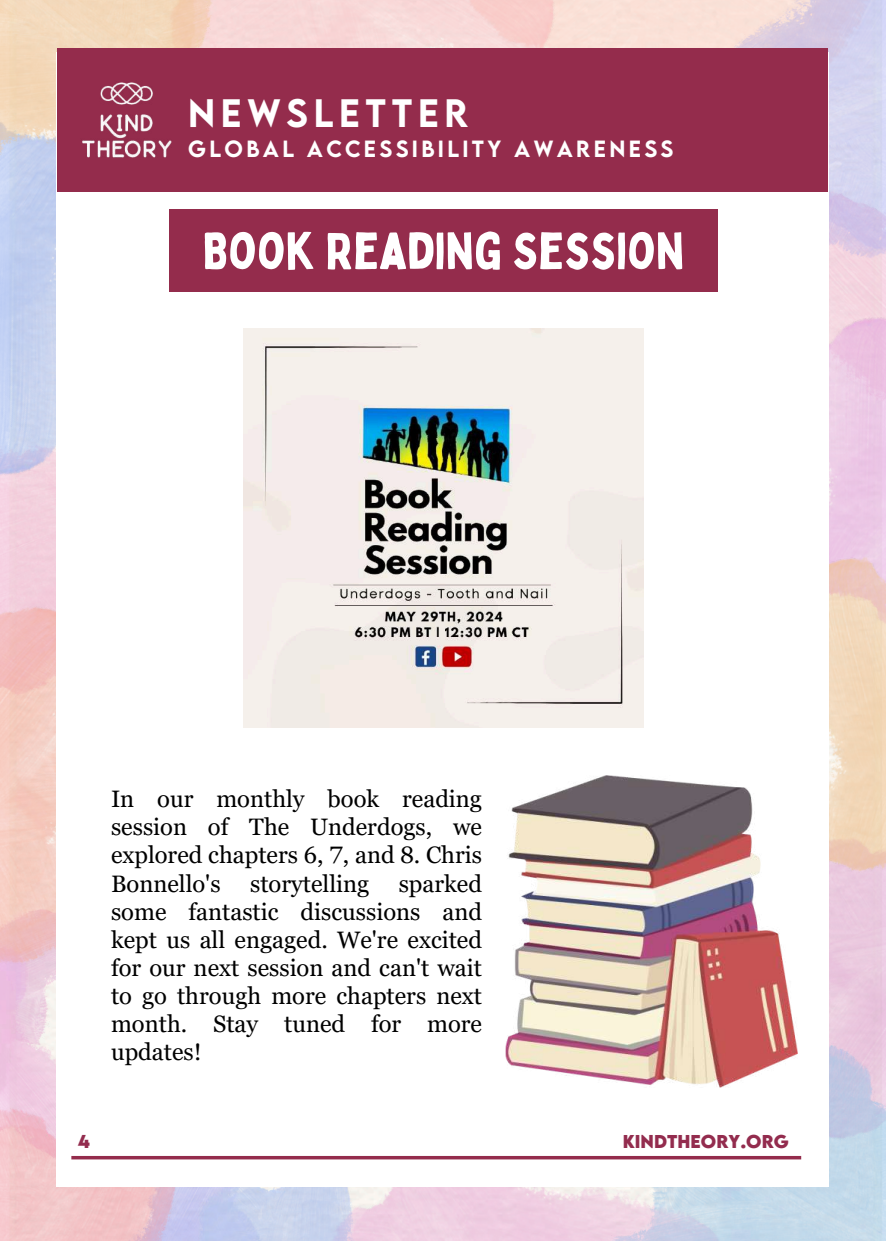
<style>
.page{position:relative;width:886px;height:1241px;background:#fff}
.page>*{position:absolute;margin:0;border:0;box-sizing:border-box;transform-origin:0 0}
.t1{font:50.62px "Bobby Jones";color:#fff}
.t2{font:500 35.25px "LEMONMILK";letter-spacing:.16em;color:#fff}
.t3{font:23.75px/28.1px "Georgia Pro";color:#000;text-align:justify}
.t4{font:500 20.88px "LEMONMILK";letter-spacing:.16em;color:#fff}
.t5{font:700 16.5px "LEMONMILK";color:#932c4e}
</style>
<div class="page">
<img style="left:0;top:1017px;width:56px;height:89px">
<img style="left:0;top:573px;width:56px;height:444px">
<div style="left:424px;top:1187px;width:135px;height:53px;background:#efcde1"></div>
<img style="left:179px;top:1187px;width:245px;height:53px">
<img style="left:0;top:172px;width:56px;height:338px">
<img style="left:705px;top:0;width:181px;height:259px">
<img style="left:829px;top:294px;width:57px;height:234px">
<img style="left:559px;top:1038px;width:327px;height:202px">
<img style="left:0;top:1106px;width:179px;height:134px">
<img style="left:0;top:0;width:213px;height:172px">
<img style="left:829px;top:528px;width:57px;height:378px">
<div style="left:57px;top:52px;width:772px;height:1134px;background:#fff"></div>
<hr style="left:71px;top:1156px;width:730px;height:3px;background:#942c4c">
<div style="left:57px;top:48px;width:770px;height:144px;background:#942c4c"></div>
<img style="left:82px;top:82px;width:90px;height:76px">
<div style="left:169px;top:209px;width:549px;height:82px;background:#942c4c"></div>
<img style="left:506px;top:775px;width:291px;height:312px">
<img style="left:244px;top:328px;width:399px;height:400px">
<h2 class="t2" style="left:188px;top:89px;width:282px">NEWSLETTER</h2>
<p class="t4" style="left:188px;top:134px;width:487px">GLOBAL ACCESSIBILITY AWARENESS</p>
<h1 class="t1" style="left:203px;top:219px;width:483px">BOOK READING SESSION</h1>
<p class="t3" style="left:111px;top:784px;width:373px">In our monthly book reading session of The Underdogs, we explored chapters 6, 7, and 8. Chris Bonnello's storytelling sparked some fantastic discussions and kept us all engaged. We're excited for our next session and can't wait to go through more chapters next month. Stay tuned for more updates!</p>
<p class="t5" style="left:78px;top:1129px;width:14px">4</p>
<p class="t5" style="left:623px;top:1129px;width:168px">KINDTHEORY.ORG</p>
</div>
